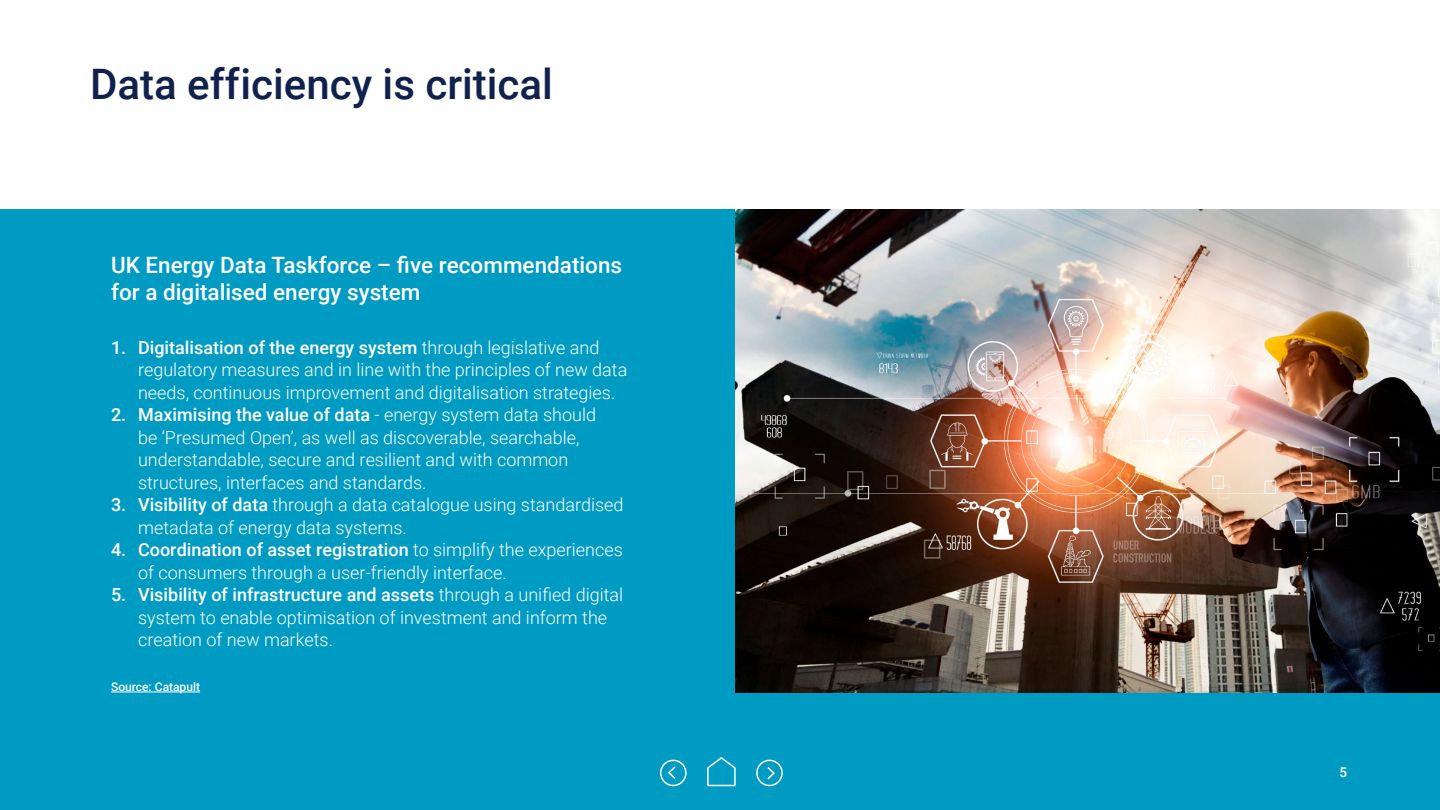
<style>
.page{position:relative;width:1440px;height:810px;background:#fff}
.page>*{position:absolute;margin:0;border:0;box-sizing:border-box;transform-origin:0 0}
.t1{font:500 42px "Roboto";color:#11214d}
.t2{font:500 22.5px/27px "Roboto";color:#fff}
.t3{font:300 18px/22.5px "Roboto";color:#fff}
.t4{font:500 13.5px "Roboto";color:#fff}
.t5{font:500 12px "Roboto";color:#fff}
.s1{font-weight:500}
</style>
<div class="page">
<div style="left:0;top:209px;width:1440px;height:601px;background:#009bc3"></div>
<hr style="left:111px;top:692px;width:89px;height:1px;background:#fff">
<div style="left:660px;top:760px;width:27px;height:26px;border:2px solid #fff;border-radius:50%"></div>
<svg style="left:667px;top:766px;width:9px;height:13px"></svg>
<div style="left:756px;top:760px;width:27px;height:26px;border:2px solid #fff;border-radius:50%"></div>
<svg style="left:767px;top:767px;width:8px;height:13px"></svg>
<svg style="left:707px;top:757px;width:29px;height:30px"></svg>
<img style="left:736px;top:209px;width:704px;height:484px">
<h1 class="t1" style="left:90px;top:55px;width:465px">Data efficiency is critical</h1>
<p class="t2" style="left:111px;top:250px;width:513px">UK Energy Data Taskforce – five recommendations for a digitalised energy system</p>
<p class="t3" style="left:138px;top:335px;width:491px;text-indent:-27px"><span class="s1">1. Digitalisation of the energy system</span> through legislative and regulatory measures and in line with the principles of new data needs, continuous improvement and digitalisation strategies.</p>
<p class="t3" style="left:138px;top:403px;width:460px;text-indent:-27px"><span class="s1">2. Maximising the value of data</span> - energy system data should be ‘Presumed Open’, as well as discoverable, searchable, understandable, secure and resilient and with common structures, interfaces and standards.</p>
<p class="t3" style="left:138px;top:493px;width:487px;text-indent:-27px"><span class="s1">3. Visibility of data</span> through a data catalogue using standardised metadata of energy data systems.</p>
<p class="t3" style="left:138px;top:538px;width:486px;text-indent:-27px"><span class="s1">4. Coordination of asset registration</span> to simplify the experiences of consumers through a user-friendly interface.</p>
<p class="t3" style="left:138px;top:583px;width:487px;text-indent:-27px"><span class="s1">5. Visibility of infrastructure and assets</span> through a unified digital system to enable optimisation of investment and inform the creation of new markets.</p>
<p class="t5" style="left:111px;top:678px;width:91px">Source: Catapult</p>
<p class="t4" style="left:1339px;top:763px;width:9px">5</p>
</div>
